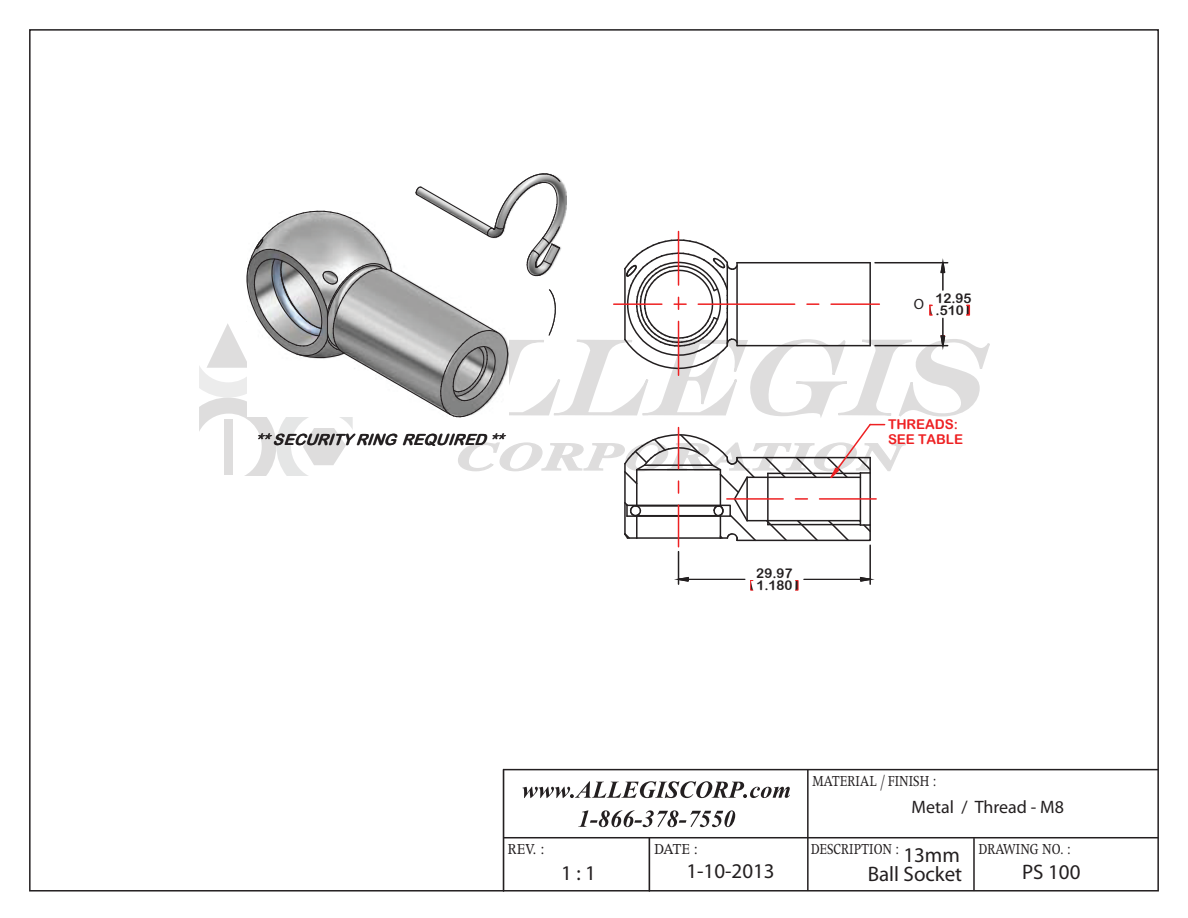
<style>
.page{position:relative;width:1188px;height:918px;background:#fff}
.page>*{position:absolute;margin:0;border:0;box-sizing:border-box;transform-origin:0 0}
.t1{font:21px/19.5px "Myriad Pro";color:#231f20;text-align:right}
.t2{font:18px "Myriad Pro";color:#231f20}
.t3{font:17.25px "Apollo";color:#231f20;scale:.79 1}
.t4{font:17.25px "Apollo";color:#231f20;scale:.89 1}
.t5{font:italic 15.45px "Arial Rounded MT Bold";color:#231f20}
.t6{font:13.5px/12px "Arial Rounded MT Bold";color:#231f20}
.t7{font:13.5px/14.2px "Arial Rounded MT Bold";color:#ee2123}
</style>
<div class="page">
<hr style="left:807px;top:770px;width:2px;height:121px;background:#231f20">
<hr style="left:973px;top:838px;width:2px;height:53px;background:#231f20">
<hr style="left:504px;top:769px;width:654px;height:1px;background:#231f20">
<hr style="left:503px;top:770px;width:1px;height:121px;background:#231f20">
<hr style="left:504px;top:837px;width:654px;height:1px;background:#231f20">
<hr style="left:649px;top:838px;width:1px;height:53px;background:#231f20">
<svg style="left:522px;top:781px;width:268px;height:17px"></svg>
<svg style="left:578px;top:810px;width:157px;height:17px"></svg>
<hr style="left:678px;top:505px;width:1px;height:42px;background:#ee2123">
<svg style="left:750px;top:580px;width:4px;height:11px"></svg>
<svg style="left:795px;top:580px;width:3px;height:11px"></svg>
<svg style="left:674px;top:576px;width:16px;height:7px"></svg>
<svg style="left:859px;top:576px;width:16px;height:6px"></svg>
<hr style="left:678px;top:552px;width:1px;height:32px;background:#231f20">
<hr style="left:869px;top:545px;width:2px;height:39px;background:#231f20">
<hr style="left:679px;top:579px;width:66px;height:1px;background:#231f20">
<hr style="left:804px;top:579px;width:66px;height:1px;background:#231f20">
<svg style="left:199px;top:173px;width:790px;height:369px"></svg>
<p class="t5" style="left:255px;top:430px;width:255px">** SECURITY RING REQUIRED **</p>
<p class="t6" style="left:756px;top:567px;width:38px">29.97<br>1.180</p>
<p class="t6" style="left:935px;top:292px;width:38px">12.95 .510</p>
<p class="t7" style="left:888px;top:417px;width:77px">THREADS:<br>SEE TABLE</p>
<p class="t3" style="left:812px;top:772px;width:159px">MATERIAL / FINISH :</p>
<p class="t2" style="left:912px;top:795px;width:154px">Metal / Thread - M8</p>
<p class="t4" style="left:508px;top:839px;width:43px">REV. :</p>
<p class="t4" style="left:654px;top:839px;width:50px">DATE :</p>
<p class="t3" style="left:811px;top:839px;width:114px">DESCRIPTION :</p>
<p class="t3" style="left:979px;top:840px;width:118px">DRAWING NO. :</p>
<p class="t1" style="left:868px;top:844px;width:96px">13mm<br>Ball Socket</p>
<p class="t1" style="left:561px;top:862px;width:36px">1 : 1</p>
<p class="t1" style="left:686px;top:861px;width:90px">1-10-2013</p>
<p class="t1" style="left:1022px;top:862px;width:60px">PS 100</p>
</div>
